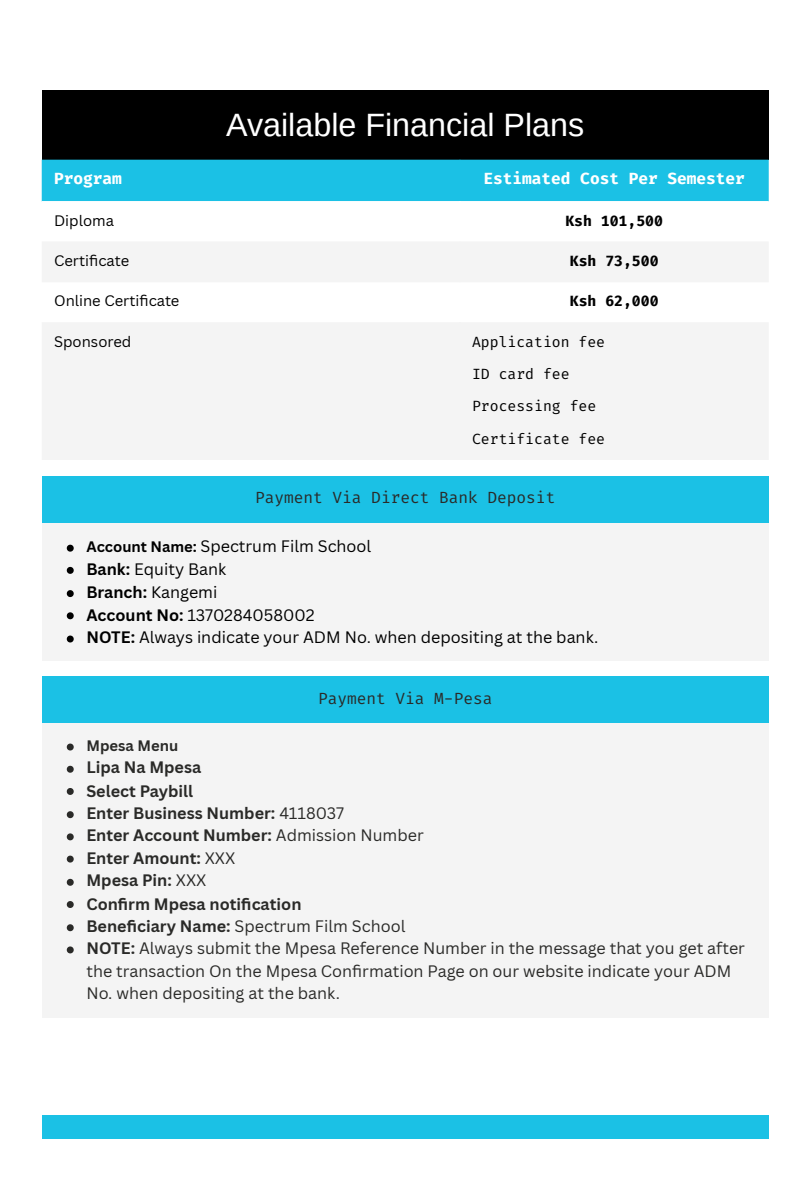
<style>
.page{position:relative;width:810px;height:1181px;background:#fff}
.page>*{position:absolute;margin:0;border:0;box-sizing:border-box;transform-origin:0 0}
.t1{font:32.25px "Arimo";color:#fff}
.t2{font:16.2px/22.6px "Canva Sans";color:#2a2a28}
.t3{font:700 16.2px "Canva Sans";color:#2a2a28}
.t4{font:16.2px "Canva Sans";color:#000}
.t5{font:16.2px "Fira Code";color:#2a2a28}
.t6{font:700 16.2px "Fira Code";color:#fff}
.t7{font:700 16.2px "Canva Sans";color:#000}
.t8{font:14.85px "Fira Code";color:#000}
.t9{font:14.85px "Canva Sans";color:#000}
.t10{font:700 14.85px "Fira Code";color:#000}
.t11{font:700 14.85px "Canva Sans";color:#2a2a28}
.s1{font-weight:700;font-size:14.85px}
.s2{font-weight:700}
.s3{font-weight:400}
</style>
<div class="page">
<div style="left:42px;top:90px;width:726px;height:70px;background:#000"></div>
<div style="left:42px;top:160px;width:726px;height:41px;background:#1bc1e5"></div>
<svg style="left:42px;top:242px;width:726px;height:218px;fill:#f4f4f4"></svg>
<div style="left:42px;top:476px;width:727px;height:47px;background:#1bc1e5"></div>
<div style="left:42px;top:522px;width:727px;height:138px;background:#f4f4f4"></div>
<svg style="left:67px;top:544px;width:7px;height:7px"></svg>
<svg style="left:67px;top:567px;width:7px;height:7px"></svg>
<svg style="left:67px;top:590px;width:7px;height:7px"></svg>
<svg style="left:67px;top:612px;width:7px;height:7px"></svg>
<svg style="left:67px;top:635px;width:7px;height:7px"></svg>
<div style="left:42px;top:677px;width:727px;height:47px;background:#1bc1e5"></div>
<div style="left:42px;top:723px;width:727px;height:294px;background:#f4f4f4"></div>
<svg style="left:67px;top:743px;width:7px;height:7px"></svg>
<svg style="left:67px;top:765px;width:7px;height:7px"></svg>
<svg style="left:67px;top:788px;width:7px;height:7px"></svg>
<svg style="left:67px;top:811px;width:7px;height:7px"></svg>
<svg style="left:67px;top:833px;width:7px;height:7px"></svg>
<svg style="left:67px;top:855px;width:7px;height:7px"></svg>
<svg style="left:67px;top:878px;width:7px;height:7px"></svg>
<svg style="left:67px;top:901px;width:7px;height:7px"></svg>
<svg style="left:67px;top:924px;width:7px;height:7px"></svg>
<svg style="left:67px;top:946px;width:7px;height:7px"></svg>
<div style="left:42px;top:1115px;width:727px;height:23px;background:#1bc1e5"></div>
<p class="t1" style="left:226px;top:107px;width:360px">Available Financial Plans</p>
<p class="t6" style="left:54px;top:168px;width:69px">Program</p>
<p class="t6" style="left:483px;top:168px;width:263px">Estimated Cost Per Semester</p>
<p class="t9" style="left:54px;top:210px;width:61px">Diploma</p>
<p class="t10" style="left:565px;top:211px;width:99px">Ksh 101,500</p>
<p class="t9" style="left:54px;top:250px;width:77px">Certifi cate</p>
<p class="t10" style="left:570px;top:251px;width:90px">Ksh 73,500</p>
<p class="t9" style="left:54px;top:290px;width:127px">Online Certifi cate</p>
<p class="t10" style="left:570px;top:291px;width:90px">Ksh 62,000</p>
<p class="t9" style="left:54px;top:331px;width:79px">Sponsored</p>
<p class="t8" style="left:472px;top:332px;width:135px">Application fee</p>
<p class="t8" style="left:472px;top:364px;width:99px">ID card fee</p>
<p class="t8" style="left:472px;top:396px;width:126px">Processing fee</p>
<p class="t8" style="left:472px;top:429px;width:135px">Certificate fee</p>
<p class="t5" style="left:255px;top:487px;width:302px">Payment Via Direct Bank Deposit</p>
<p class="t4" style="left:86px;top:535px;width:286px"><span class="s1">Account Name:</span> Spectrum Film School</p>
<p class="t4" style="left:86px;top:558px;width:141px"><span class="s2">Bank:</span> Equity Bank</p>
<p class="t7" style="left:86px;top:580px;width:133px">Branch: <span class="s3">Kangemi</span></p>
<p class="t4" style="left:86px;top:603px;width:230px"><span class="s2">Account No:</span> 1370284058002</p>
<p class="t4" style="left:86px;top:625px;width:514px"><span class="s2">NOTE:</span> Always indicate your ADM No. when depositing at the bank.</p>
<p class="t5" style="left:318px;top:688px;width:176px">Payment Via M-Pesa</p>
<p class="t11" style="left:86px;top:735px;width:93px">Mpesa Menu</p>
<p class="t3" style="left:86px;top:756px;width:116px">Lipa Na Mpesa</p>
<p class="t3" style="left:86px;top:779px;width:108px">Select Paybill</p>
<p class="t3" style="left:86px;top:801px;width:259px">Enter Business Number: <span class="s3">4118037</span></p>
<p class="t3" style="left:86px;top:823px;width:339px">Enter Account Number: <span class="s3">Admission Number</span></p>
<p class="t3" style="left:86px;top:846px;width:150px">Enter Amount: <span class="s3">XXX</span></p>
<p class="t3" style="left:86px;top:869px;width:122px">Mpesa Pin: <span class="s3">XXX</span></p>
<p class="t3" style="left:86px;top:892px;width:217px">Confi rm Mpesa notifi cation</p>
<p class="t2" style="left:86px;top:914px;width:321px"><span class="s2">Beneficiary Name:</span> Spectrum Film School</p>
<p class="t2" style="left:86px;top:936px;width:660px"><span class="s2">NOTE:</span> Always submit the Mpesa Reference Number in the message that you get after the transaction On the Mpesa Confi rmation Page on our website indicate your ADM<br>No. when depositing at the bank.</p>
</div>
